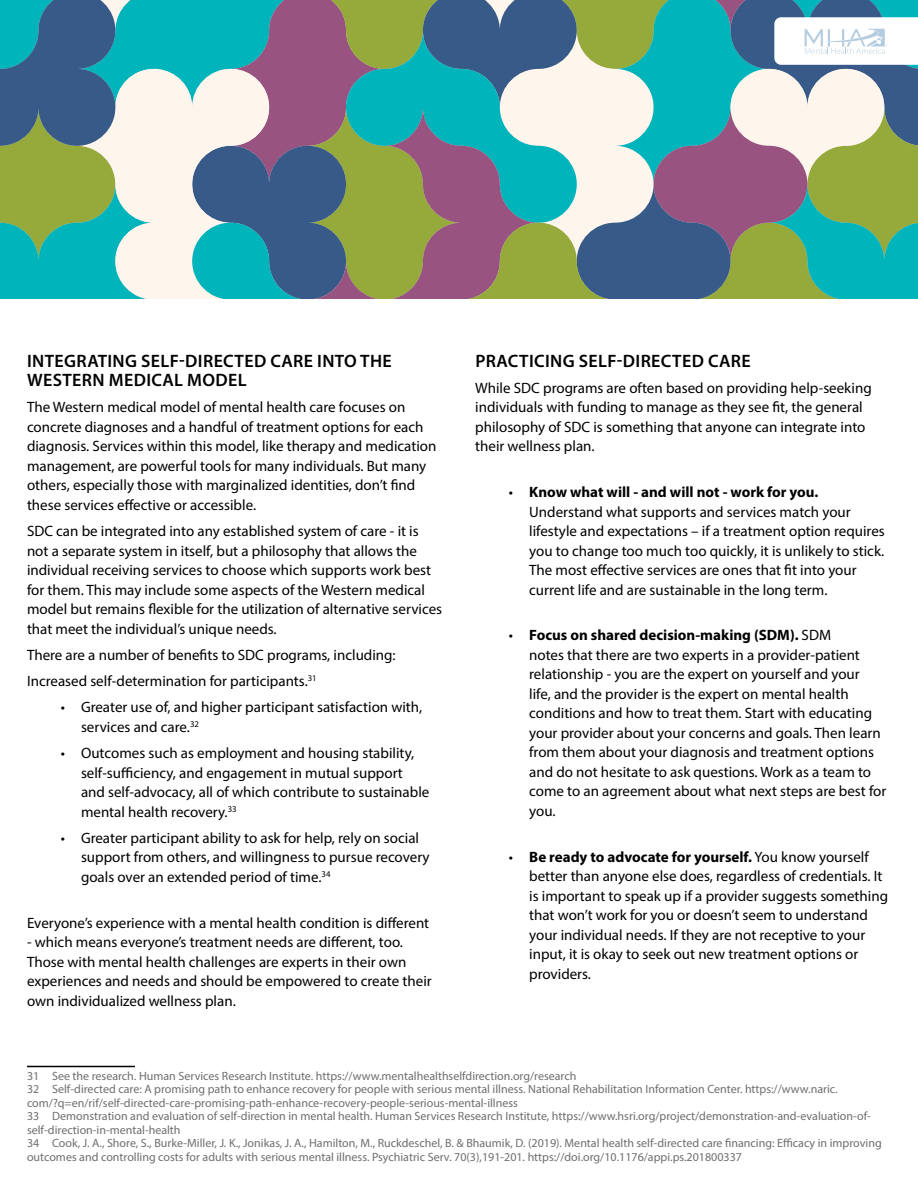
<style>
.page{position:relative;width:918px;height:1188px;background:#fff}
.page>*{position:absolute;margin:0;border:0;box-sizing:border-box;transform-origin:0 0}
.t1{font:600 18px/19.5px "Myriad Pro";letter-spacing:.02em;color:#000}
.t2{font:15px/19.5px "Myriad Pro";color:#000}
.Footnote_text{font:12px/13.5px "Myriad Pro";color:#6d6e71}
.s1{font-weight:700}
</style>
<div class="page">
<hr style="left:27px;top:1066px;width:108px;height:1px;background:#000">
<svg style="left:0;top:0;width:918px;height:298px;background:#749f9a"></svg>
<p class="t1" style="left:27px;top:350px;width:366px">INTEGRATING SELF-DIRECTED CARE INTO THE<br>WESTERN MEDICAL MODEL</p>
<p class="t2" style="left:27px;top:397px;width:411px">The Western medical model of mental health care focuses on concrete diagnoses and a handful of treatment options for each diagnosis. Services within this model, like therapy and medication management, are powerful tools for many individuals. But many others, especially those with marginalized identities, don’t find these services effective or accessible.</p>
<p class="t2" style="left:27px;top:521px;width:417px">SDC can be integrated into any established system of care - it is not a separate system in itself, but a philosophy that allows the individual receiving services to choose which supports work best for them. This may include some aspects of the Western medical model but remains flexible for the utilization of alternative services that meet the individual’s unique needs.</p>
<p class="t2" style="left:27px;top:645px;width:370px">There are a number of benefits to SDC programs, including:</p>
<p class="t2" style="left:27px;top:671px;width:291px">Increased self-determination for participants.<sup>31</sup></p>
<p class="t2" style="left:81px;top:697px;width:343px;text-indent:-20px">• Greater use of, and higher participant satisfaction with, services and care.<sup>32</sup></p>
<p class="t2" style="left:81px;top:743px;width:350px;text-indent:-20px">• Outcomes such as employment and housing stability, self-sufficiency, and engagement in mutual support and self-advocacy, all of which contribute to sustainable mental health recovery.<sup>33</sup></p>
<p class="t2" style="left:81px;top:828px;width:350px;text-indent:-20px">• Greater participant ability to ask for help, rely on social support from others, and willingness to pursue recovery goals over an extended period of time.<sup>34</sup></p>
<p class="t2" style="left:27px;top:913px;width:404px">Everyone’s experience with a mental health condition is different</p>
<p class="t2" style="left:27px;top:932px;width:406px">- which means everyone’s treatment needs are different, too.<br>Those with mental health challenges are experts in their own experiences and needs and should be empowered to create their own individualized wellness plan.</p>
<p class="t1" style="left:475px;top:350px;width:277px">PRACTICING SELF-DIRECTED CARE</p>
<p class="t2" style="left:475px;top:378px;width:398px">While SDC programs are often based on providing help-seeking individuals with funding to manage as they see fit, the general philosophy of SDC is something that anyone can integrate into their wellness plan.</p>
<p class="t2" style="left:529px;top:482px;width:357px;text-indent:-20px">• <span class="s1">Know what will - and will not - work for you.<br></span>Understand what supports and services match your lifestyle and expectations – if a treatment option requires you to change too much too quickly, it is unlikely to stick.<br>The most effective services are ones that fit into your current life and are sustainable in the long term.</p>
<p class="t2" style="left:529px;top:625px;width:359px;text-indent:-20px">• <span class="s1">Focus on shared decision-making (SDM).</span> SDM<br>notes that there are two experts in a provider-patient relationship - you are the expert on yourself and your<br>life, and the provider is the expert on mental health conditions and how to treat them. Start with educating your provider about your concerns and goals. Then learn from them about your diagnosis and treatment options and do not hesitate to ask questions. Work as a team to come to an agreement about what next steps are best for you.</p>
<p class="t2" style="left:529px;top:847px;width:360px;text-indent:-20px">• <span class="s1">Be ready to advocate for yourself.</span> You know yourself better than anyone else does, regardless of credentials. It is important to speak up if a provider suggests something that won’t work for you or doesn’t seem to understand your individual needs. If they are not receptive to your input, it is okay to seek out new treatment options or providers.</p>
<p class="Footnote_text" style="left:27px;top:1069px;width:551px">31 See the research. Human Services Research Institute. https://www.mentalhealthselfdirection.org/research</p>
<p class="Footnote_text" style="left:27px;top:1083px;width:812px">32 Self-directed care: A promising path to enhance recovery for people with serious mental illness. National Rehabilitation Information Center. https://www.naric. com/?q=en/rif/self-directed-care-promising-path-enhance-recovery-people-serious-mental-illness</p>
<p class="Footnote_text" style="left:27px;top:1110px;width:845px">33 Demonstration and evaluation of self-direction in mental health. Human Services Research Institute, https://www.hsri.org/project/demonstration-and-evaluation-of&shy;self-direction-in-mental-health</p>
<p class="Footnote_text" style="left:27px;top:1137px;width:856px">34 Cook, J. A., Shore, S., Burke-Miller, J. K., Jonikas, J. A., Hamilton, M., Ruckdeschel, B. &amp; Bhaumik, D. (2019). Mental health self-directed care financing: Efficacy in improving outcomes and controlling costs for adults with serious mental illness. Psychiatric Serv. 70(3),191-201. https://doi.org/10.1176/appi.ps.201800337</p>
</div>
